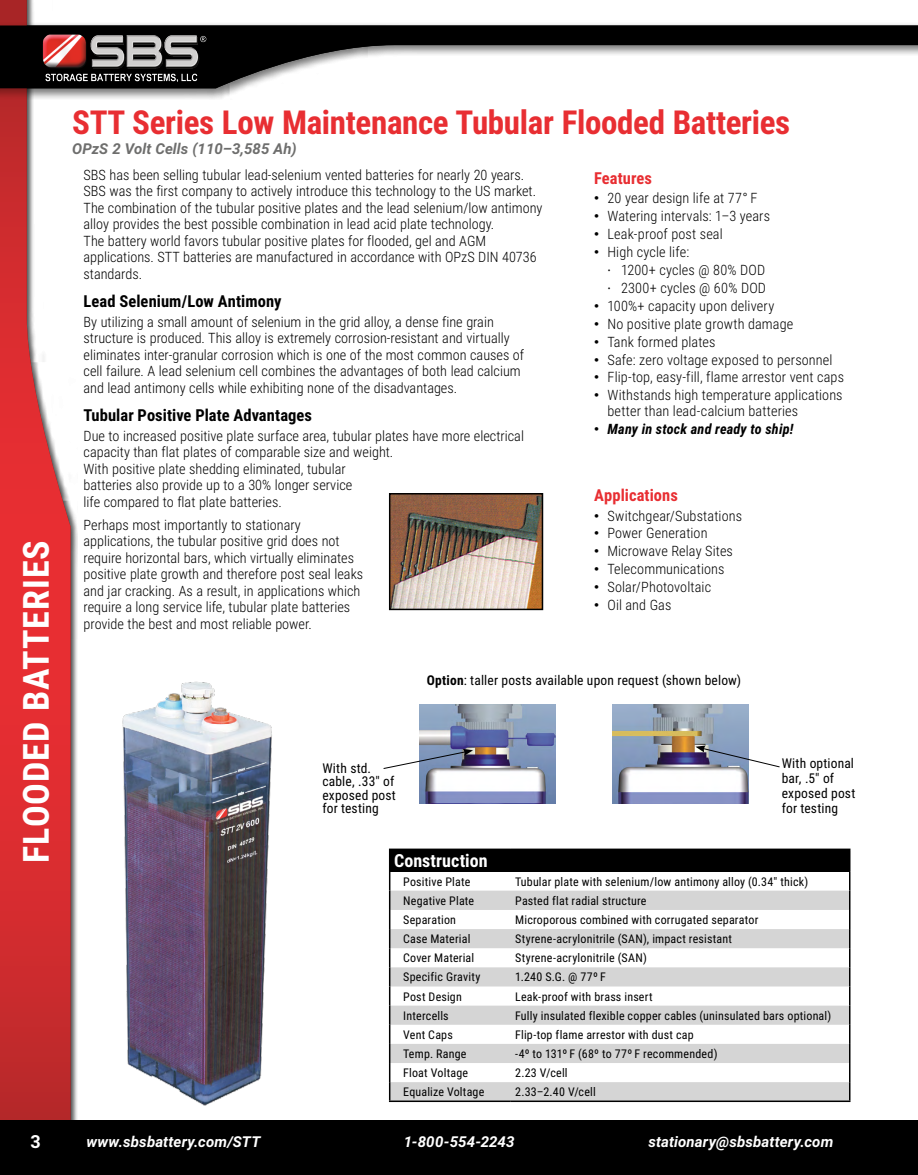
<style>
.page{position:relative;width:918px;height:1175px;background:#fff}
.page>*{position:absolute;margin:0;border:0;box-sizing:border-box;transform-origin:0 0}
.Robo-Side{font:700 36px "Roboto Condensed";letter-spacing:.025em;color:#fff}
.Robo-RedHead-large{font:700 33px "Roboto Condensed";letter-spacing:-.01em;color:#e82e32}
.Robo-TableMainHead{font:700 18px "Roboto Condensed";letter-spacing:.005em;color:#fff}
.SBS-NumberPage{font:700 18px "Roboto";color:#fff}
.Robo-Subhead-Bold{font:700 16.5px "Roboto Condensed";letter-spacing:.005em;color:#000}
.Robo-RedHead-small{font:700 16.5px "Roboto Condensed";letter-spacing:.005em;color:#e82e32}
.Robo-Footer-Ital{font:italic 700 15px "Roboto";letter-spacing:.01em;color:#fff}
.Robo-GrayHead-large{font:italic 700 15px "Roboto";color:#6e6e6d}
.Robo-Para{font:300 14.25px/16.5px "Roboto Condensed";color:#000}
.t1{font:italic 700 14.25px "Roboto Condensed";letter-spacing:.015em;color:#000}
.Caption-small-7pt{font:13.5px/13.5px "Roboto Condensed";letter-spacing:.01em;color:#000}
.Robo-Caption{font:13.5px "Roboto Condensed";letter-spacing:.01em;color:#000}
.Robo-TableText{font:12px "Roboto Condensed";letter-spacing:.015em;color:#000}
.s1{font-family:"Gill Sans";font-weight:400;font-stretch:condensed}
.s2{font-family:"Helvetica Neue LT";font-weight:400;font-stretch:condensed}
.s3{font-family:"Gill Sans";font-weight:400;font-style:normal;font-stretch:condensed}
.s4{font-weight:700}
</style>
<div class="page">
<div style="left:0;top:0;width:78px;height:1174px;background:#000;opacity:.44"></div>
<svg style="left:0;top:0;width:71px;height:1120px"></svg>
<div style="left:0;top:20px;width:918px;height:80px;background:#000;opacity:.33"></div>
<svg style="left:0;top:26px;width:918px;height:62px"></svg>
<div style="left:0;top:1120px;width:918px;height:54px;background:#000"></div>
<img style="left:122px;top:681px;width:150px;height:425px">
<img style="left:392px;top:496px;width:148px;height:111px">
<div style="left:389px;top:493px;width:154px;height:117px;border:2px solid #000"></div>
<div style="left:390px;top:849px;width:460px;height:22px;background:#000"></div>
<svg style="left:390px;top:890px;width:459px;height:210px;fill:#d5d5d5"></svg>
<hr style="left:389px;top:848px;width:122px;height:2px;background:#000">
<hr style="left:511px;top:848px;width:339px;height:2px;background:#000">
<svg style="left:389px;top:850px;width:1px;height:250px"></svg>
<svg style="left:849px;top:871px;width:1px;height:229px"></svg>
<hr style="left:389px;top:1100px;width:122px;height:2px;background:#000">
<hr style="left:511px;top:1100px;width:339px;height:2px;background:#000">
<img style="left:419px;top:704px;width:137px;height:99px">
<img style="left:612px;top:704px;width:136px;height:99px">
<svg style="left:383px;top:748px;width:90px;height:21px"></svg>
<svg style="left:695px;top:745px;width:85px;height:23px"></svg>
<p class="Robo-Side" style="left:11px;top:863px;width:324px;rotate:-90deg">FLOODED BATTERIES</p>
<p class="SBS-NumberPage" style="left:30px;top:1128px;width:12px">3</p>
<p class="Robo-RedHead-large" style="left:72px;top:99px;width:720px">STT Series Low Maintenance Tubular Flooded Batteries</p>
<p class="Robo-GrayHead-large" style="left:72px;top:138px;width:226px">OPzS 2 Volt Cells (110–3,585 Ah)</p>
<p class="Robo-Para" style="left:84px;top:166px;width:460px">SBS has been selling tubular lead-selenium vented batteries for nearly 20 years.<br>SBS was the first company to actively introduce this technology to the US market.<br>The combination of the tubular positive plates and the lead selenium/low antimony alloy provides the best possible combination in lead acid plate technology.<br>The battery world favors tubular positive plates for flooded, gel and AGM applications. STT batteries are manufactured in accordance with OPzS DIN 40736 standards.</p>
<p class="Robo-Subhead-Bold" style="left:84px;top:290px;width:199px">Lead Selenium/Low Antimony</p>
<p class="Robo-Para" style="left:84px;top:313px;width:442px">By utilizing a small amount of selenium in the grid alloy, a dense fine grain structure is produced. This alloy is extremely corrosion-resistant and virtually eliminates inter-granular corrosion which is one of the most common causes of cell failure. A lead selenium cell combines the advantages of both lead calcium and lead antimony cells while exhibiting none of the disadvantages.</p>
<p class="Robo-Subhead-Bold" style="left:84px;top:404px;width:230px">Tubular Positive Plate Advantages</p>
<p class="Robo-Para" style="left:84px;top:427px;width:442px">Due to increased positive plate surface area, tubular plates have more electrical capacity than flat plates of comparable size and weight.<br>With positive plate shedding eliminated, tubular<br>batteries also provide up to a 30% longer service<br>life compared to flat plate batteries.</p>
<p class="Robo-Para" style="left:84px;top:516px;width:281px">Perhaps most importantly to stationary applications, the tubular positive grid does not require horizontal bars, which virtually eliminates positive plate growth and therefore post seal leaks and jar cracking. As a result, in applications which require a long service life, tubular plate batteries provide the best and most reliable power.</p>
<p class="Robo-RedHead-small" style="left:594px;top:166px;width:60px">Features</p>
<p class="Robo-Para" style="left:594px;top:189px;width:165px"><span class="s1">•</span> 20 year design life at 77° F</p>
<p class="Robo-Para" style="left:594px;top:207px;width:178px"><span class="s1">•</span> Watering intervals: 1–3 years</p>
<p class="Robo-Para" style="left:594px;top:225px;width:130px"><span class="s1">•</span> Leak-proof post seal</p>
<p class="Robo-Para" style="left:594px;top:243px;width:97px"><span class="s1">•</span> High cycle life:</p>
<p class="Robo-Para" style="left:608px;top:261px;width:159px"><span class="s2">·</span> 1200+ cycles @ 80% DOD</p>
<p class="Robo-Para" style="left:608px;top:279px;width:160px"><span class="s2">·</span> 2300+ cycles @ 60% DOD</p>
<p class="Robo-Para" style="left:594px;top:297px;width:182px"><span class="s1">•</span> 100%+ capacity upon delivery</p>
<p class="Robo-Para" style="left:594px;top:315px;width:201px"><span class="s1">•</span> No positive plate growth damage</p>
<p class="Robo-Para" style="left:594px;top:333px;width:123px"><span class="s1">•</span> Tank formed plates</p>
<p class="Robo-Para" style="left:594px;top:351px;width:240px"><span class="s1">•</span> Safe: zero voltage exposed to personnel</p>
<p class="Robo-Para" style="left:594px;top:368px;width:252px"><span class="s1">•</span> Flip-top, easy-fill, flame arrestor vent caps</p>
<p class="Robo-Para" style="left:608px;top:387px;width:237px;line-height:15.8px;text-indent:-14px"><span class="s1">•</span> Withstands high temperature applications better than lead-calcium batteries</p>
<p class="t1" style="left:594px;top:419px;width:201px"><span class="s3">•</span> Many in stock and ready to ship!</p>
<p class="Robo-RedHead-small" style="left:594px;top:483px;width:85px">Applications</p>
<p class="Robo-Para" style="left:594px;top:507px;width:150px"><span class="s1">•</span> Switchgear/Substations</p>
<p class="Robo-Para" style="left:594px;top:524px;width:115px"><span class="s1">•</span> Power Generation</p>
<p class="Robo-Para" style="left:594px;top:542px;width:141px"><span class="s1">•</span> Microwave Relay Sites</p>
<p class="Robo-Para" style="left:594px;top:560px;width:132px"><span class="s1">•</span> Telecommunications</p>
<p class="Robo-Para" style="left:594px;top:578px;width:119px"><span class="s1">•</span> Solar/Photovoltaic</p>
<p class="Robo-Para" style="left:594px;top:596px;width:79px"><span class="s1">•</span> Oil and Gas</p>
<p class="Robo-Caption" style="left:427px;top:671px;width:316px"><span class="s4">Option</span>: taller posts available upon request (shown below)</p>
<p class="Caption-small-7pt" style="left:322px;top:760px;width:75px">With std. cable, .33" of exposed post for testing</p>
<p class="Caption-small-7pt" style="left:782px;top:755px;width:75px;line-height:15px">With optional bar, .5" of exposed post for testing</p>
<p class="Robo-TableMainHead" style="left:394px;top:848px;width:95px">Construction</p>
<p class="Robo-TableText" style="left:403px;top:873px;width:69px">Positive Plate</p>
<p class="Robo-TableText" style="left:515px;top:873px;width:295px">Tubular plate with selenium/low antimony alloy (0.34" thick)</p>
<p class="Robo-TableText" style="left:403px;top:892px;width:73px">Negative Plate</p>
<p class="Robo-TableText" style="left:515px;top:892px;width:133px">Pasted flat radial structure</p>
<p class="Robo-TableText" style="left:403px;top:911px;width:54px">Separation</p>
<p class="Robo-TableText" style="left:515px;top:911px;width:245px">Microporous combined with corrugated separator</p>
<p class="Robo-TableText" style="left:403px;top:930px;width:69px">Case Material</p>
<p class="Robo-TableText" style="left:515px;top:930px;width:218px">Styrene-acrylonitrile (SAN), impact resistant</p>
<p class="Robo-TableText" style="left:403px;top:949px;width:73px">Cover Material</p>
<p class="Robo-TableText" style="left:515px;top:949px;width:133px">Styrene-acrylonitrile (SAN)</p>
<p class="Robo-TableText" style="left:403px;top:968px;width:79px">Specific Gravity</p>
<p class="Robo-TableText" style="left:515px;top:968px;width:92px">1.240 S.G. @ 77º F</p>
<p class="Robo-TableText" style="left:403px;top:987px;width:60px">Post Design</p>
<p class="Robo-TableText" style="left:515px;top:987px;width:139px">Leak-proof with brass insert</p>
<p class="Robo-TableText" style="left:403px;top:1007px;width:47px">Intercells</p>
<p class="Robo-TableText" style="left:515px;top:1007px;width:318px">Fully insulated flexible copper cables (uninsulated bars optional)</p>
<p class="Robo-TableText" style="left:403px;top:1026px;width:51px">Vent Caps</p>
<p class="Robo-TableText" style="left:515px;top:1026px;width:180px">Flip-top flame arrestor with dust cap</p>
<p class="Robo-TableText" style="left:403px;top:1045px;width:65px">Temp. Range</p>
<p class="Robo-TableText" style="left:515px;top:1045px;width:204px">-4º to 131º F (68º to 77º F recommended)</p>
<p class="Robo-TableText" style="left:403px;top:1064px;width:66px">Float Voltage</p>
<p class="Robo-TableText" style="left:515px;top:1064px;width:54px">2.23 V/cell</p>
<p class="Robo-TableText" style="left:403px;top:1083px;width:83px">Equalize Voltage</p>
<p class="Robo-TableText" style="left:515px;top:1083px;width:82px">2.33–2.40 V/cell</p>
<p class="Robo-Footer-Ital" style="left:86px;top:1131px;width:176px">www.sbsbattery.com/STT</p>
<p class="Robo-Footer-Ital" style="left:404px;top:1131px;width:112px">1-800-554-2243</p>
<p class="Robo-Footer-Ital" style="left:648px;top:1131px;width:187px">stationary@sbsbattery.com</p>
</div>
